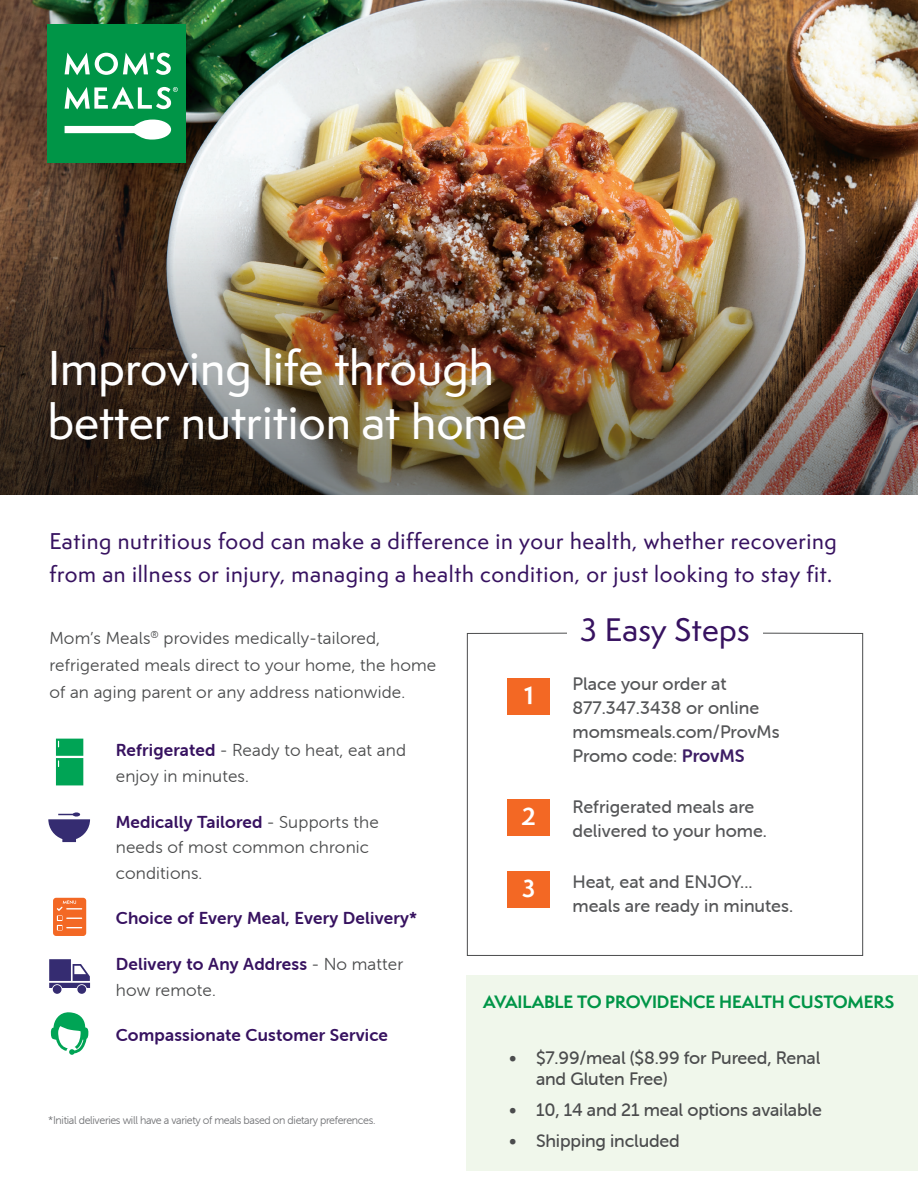
<style>
.page{position:relative;width:918px;height:1188px;background:#fff}
.page>*{position:absolute;margin:0;border:0;box-sizing:border-box;transform-origin:0 0}
.t1{font:500 45px/54px "Semplicita Pro";color:#fff}
.t2{font:500 30px "Semplicita Pro";letter-spacing:.01em;color:#371260}
.t3{font:700 22.95px "Semplicita Pro";color:#fff}
.t4{font:500 21px/33px "Semplicita Pro";letter-spacing:.03em;color:#371260}
.t5{font:18px/24px "Museo Sans Rounded 500";color:#555658}
.t6{font:18px/21px "Museo Sans Rounded 500";letter-spacing:-.01em;color:#4b4c4d}
.t7{font:17.25px/27px "Museo Sans Rounded 300";letter-spacing:.01em;color:#4b4c4d}
.t8{font:17.25px "Museo Sans Rounded 700";letter-spacing:.01em;color:#371260}
.t9{font:700 16.5px "Semplicita Pro";letter-spacing:-.01em;color:#009547}
.t10{font:11.25px "Museo Sans Rounded 300";letter-spacing:-.03em;color:#717275;scale:.96 1}
.s1{font-family:"Museo Sans Rounded 700";color:#3d1d65}
.s2{font-family:"Museo Sans Rounded 700";color:#371260}
.s3{font-family:"Museo Sans Rounded 300";color:#4b4c4d}
</style>
<div class="page">
<div style="left:467px;top:975px;width:451px;height:195px;background:#f0f7eb"></div>
<svg style="left:53px;top:898px;width:33px;height:38px"></svg>
<svg style="left:48px;top:812px;width:42px;height:30px"></svg>
<svg style="left:51px;top:1012px;width:37px;height:43px"></svg>
<svg style="left:467px;top:632px;width:396px;height:324px"></svg>
<div style="left:567px;top:607px;width:196px;height:52px;background:#fff"></div>
<svg style="left:56px;top:739px;width:27px;height:46px"></svg>
<div style="left:63px;top:764px;width:17px;height:16px;background:#00a455"></div>
<svg style="left:49px;top:959px;width:41px;height:35px"></svg>
<div style="left:51px;top:961px;width:17px;height:18px;background:#352c71"></div>
<img style="left:0;top:0;width:918px;height:206px">
<div style="left:48px;top:24px;width:138px;height:138px;background:#009547"></div>
<svg style="left:65px;top:120px;width:106px;height:20px"></svg>
<svg style="left:65px;top:53px;width:106px;height:22px"></svg>
<svg style="left:65px;top:87px;width:113px;height:23px"></svg>
<img style="left:0;top:206px;width:918px;height:288px">
<h1 class="t1" style="left:48px;top:341px;width:481px">Improving life through better nutrition at home</h1>
<p class="t4" style="left:49px;top:525px;width:789px">Eating nutritious food can make a difference in your health, whether recovering from an illness or injury, managing a health condition, or just looking to stay fit.</p>
<h2 class="t2" style="left:580px;top:608px;width:171px">3 Easy Steps</h2>
<p class="t7" style="left:49px;top:624px;width:388px">Mom’s Meals<sup>®</sup> provides medically-tailored, refrigerated meals direct to your home, the home of an aging parent or any address nationwide.</p>
<p class="t5" style="left:572px;top:672px;width:209px">Place your order at<br>877.347.3438 or online momsmeals.com/ProvMs<br>Promo code: <span class="s1">ProvMS</span></p>
<p class="t5" style="left:572px;top:795px;width:196px">Refrigerated meals are delivered to your home.</p>
<p class="t5" style="left:572px;top:870px;width:222px">Heat, eat and ENJOY... meals are ready in minutes.</p>
<h3 class="t3" style="left:524px;top:679px;width:11px">1</h3>
<p class="t7" style="left:116px;top:738px;width:292px;line-height:25.5px"><span class="s2">Refrigerated</span> - Ready to heat, eat and enjoy in minutes.</p>
<p class="t8" style="left:116px;top:812px;width:264px">Medically Tailored <span class="s3">- Supports the</span></p>
<p class="t7" style="left:116px;top:835px;width:255px;line-height:25.5px">needs of most common chronic conditions.</p>
<p class="t8" style="left:116px;top:909px;width:303px">Choice of Every Meal, Every Delivery*</p>
<p class="t8" style="left:116px;top:955px;width:289px">Delivery to Any Address <span class="s3">- No matter</span></p>
<p class="t7" style="left:116px;top:976px;width:102px">how remote.</p>
<p class="t8" style="left:116px;top:1026px;width:274px">Compassionate Customer Service</p>
<h3 class="t3" style="left:522px;top:799px;width:16px">2</h3>
<h3 class="t3" style="left:522px;top:871px;width:15px">3</h3>
<p class="t9" style="left:483px;top:989px;width:412px">AVAILABLE TO PROVIDENCE HEALTH CUSTOMERS</p>
<p class="t10" style="left:48px;top:1114px;width:342px">*Initial deliveries will have a variety of meals based on dietary preferences.</p>
<p class="t6" style="left:536px;top:1048px;width:286px;text-indent:-27px">• $7.99/meal ($8.99 for Pureed, Renal and Gluten Free)</p>
<p class="t6" style="left:509px;top:1099px;width:314px">• 10, 14 and 21 meal options available</p>
<p class="t6" style="left:509px;top:1130px;width:172px">• Shipping included</p>
</div>
